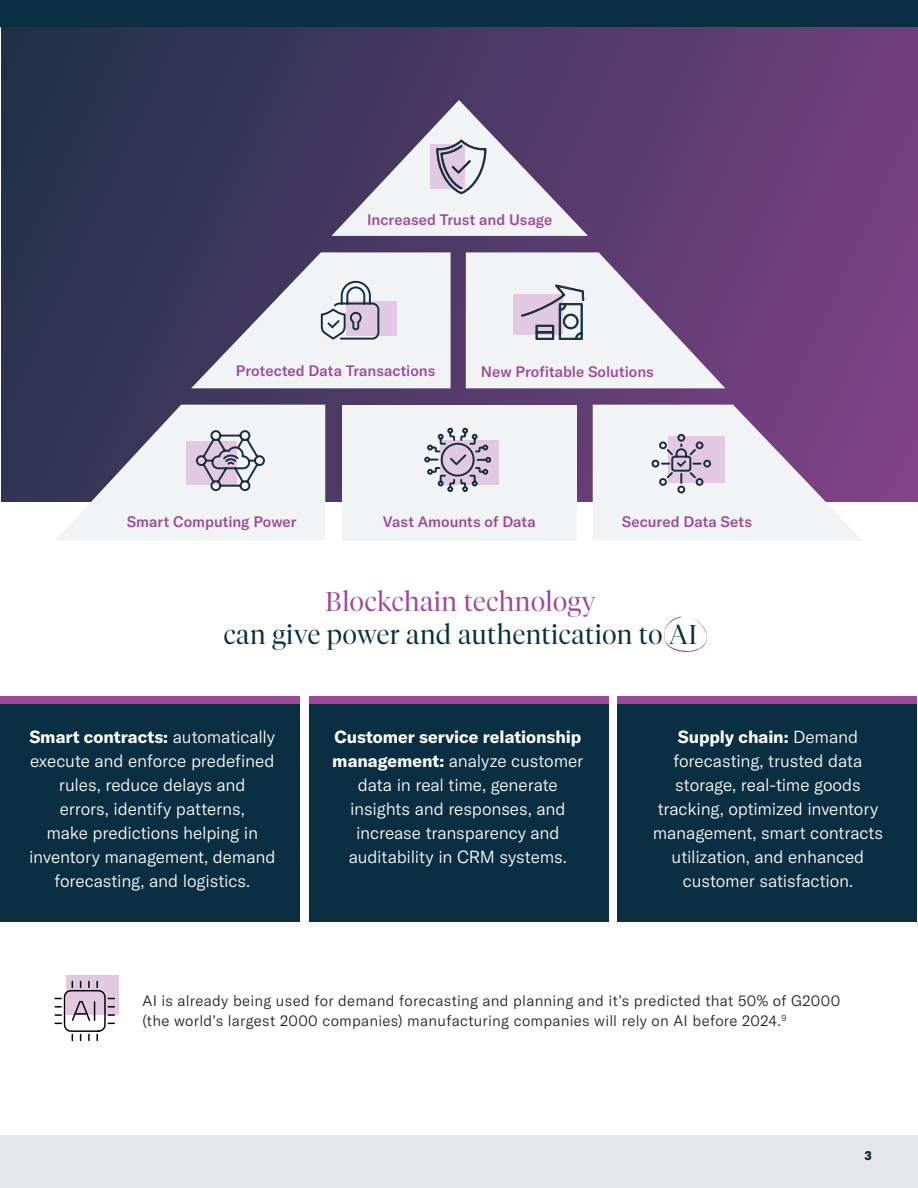
<style>
.page{position:relative;width:918px;height:1188px;background:#fff}
.page>*{position:absolute;margin:0;border:0;box-sizing:border-box;transform-origin:0 0}
.t1{font:300 27px/32.4px "Tiempos Fine";letter-spacing:.02em;color:#0a2f42;text-align:center}
.B{font:300 17.25px/24px "GT America";letter-spacing:-.01em;color:#fff;text-align:center}
.B-2{font:300 15px/19.5px "GT America";letter-spacing:.02em;color:#231f20}
.B-3{font:500 15px "GT America";color:#9e489b}
.t2{font:900 12px "Lato";color:#0a2f42}
.s1{color:#9e489b}
.s2{font-weight:700}
</style>
<div class="page">
<div style="left:0;top:0;width:918px;height:28px;background:#0a2f42"></div>
<div style="left:0;top:1135px;width:918px;height:53px;background:#e6e7e9"></div>
<div style="left:1px;top:27px;width:917px;height:474px;background:linear-gradient(to right,#25324c,#784182)"></div>
<svg style="left:332px;top:0;width:256px;height:236px"></svg>
<div style="left:342px;top:405px;width:235px;height:136px;background:#f2f3f4"></div>
<div style="left:440px;top:441px;width:59px;height:44px;background:#e2c8e1"></div>
<svg style="left:191px;top:252px;width:260px;height:136px"></svg>
<svg style="left:466px;top:252px;width:259px;height:136px"></svg>
<svg style="left:55px;top:405px;width:270px;height:135px"></svg>
<svg style="left:424px;top:427px;width:68px;height:65px"></svg>
<svg style="left:593px;top:405px;width:270px;height:135px"></svg>
<div style="left:66px;top:975px;width:52px;height:39px;background:#e2c8e1"></div>
<div style="left:0;top:696px;width:299px;height:9px;background:#9e489b"></div>
<div style="left:0;top:705px;width:299px;height:217px;background:#0a2f42"></div>
<div style="left:309px;top:696px;width:299px;height:9px;background:#9e489b"></div>
<div style="left:309px;top:705px;width:299px;height:217px;background:#0a2f42"></div>
<svg style="left:54px;top:980px;width:61px;height:61px"></svg>
<div style="left:618px;top:696px;width:299px;height:9px;background:#9e489b"></div>
<div style="left:618px;top:705px;width:299px;height:217px;background:#0a2f42"></div>
<svg style="left:664px;top:616px;width:44px;height:37px"></svg>
<p class="B-3" style="left:367px;top:211px;width:187px">Increased Trust and Usage</p>
<p class="B-3" style="left:236px;top:361px;width:201px">Protected Data Transactions</p>
<p class="B-3" style="left:481px;top:362px;width:174px">New Profitable Solutions</p>
<p class="B-3" style="left:383px;top:513px;width:154px">Vast Amounts of Data</p>
<p class="B-3" style="left:127px;top:513px;width:171px">Smart Computing Power</p>
<p class="B-3" style="left:622px;top:513px;width:132px">Secured Data Sets</p>
<p class="t1" style="left:224px;top:585px;width:475px"><span class="s1">Blockchain technology<br></span>can give power and authentication to AI</p>
<p class="B" style="left:29px;top:725px;width:248px"><span class="s2">Smart contracts:</span> automatically execute and enforce predefined rules, reduce delays and<br>errors, identify patterns,<br>make predictions helping in inventory management, demand forecasting, and logistics.</p>
<p class="B" style="left:332px;top:725px;width:253px"><span class="s2">Customer service relationship management:</span> analyze customer data in real time, generate insights and responses, and increase transparency and auditability in CRM systems.</p>
<p class="B" style="left:653px;top:725px;width:232px"><span class="s2">Supply chain:</span> Demand forecasting, trusted data storage, real-time goods tracking, optimized inventory management, smart contracts utilization, and enhanced customer satisfaction.</p>
<p class="B-2" style="left:143px;top:991px;width:699px">AI is already being used for demand forecasting and planning and it’s predicted that 50% of G2000 (the world’s largest 2000 companies) manufacturing companies will rely on AI before 2024.<sup>9</sup></p>
<p class="t2" style="left:865px;top:1149px;width:8px">3</p>
</div>
